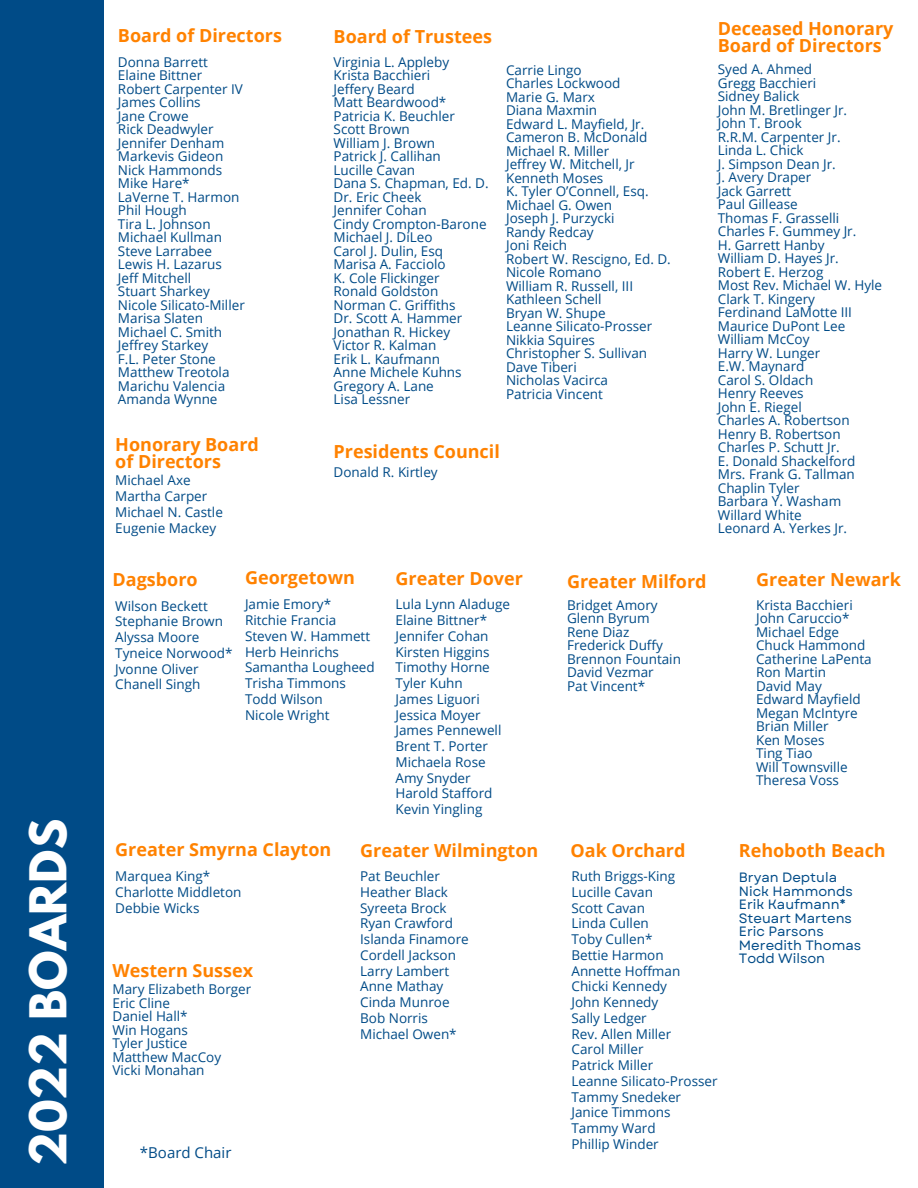
<style>
.page{position:relative;width:918px;height:1188px;background:#fff}
.page>*{position:absolute;margin:0;border:0;box-sizing:border-box;transform-origin:0 0}
.t1{font:700 45px "League Spartan";color:#fff}
.t2{font:700 18px/16.8px "Open Sans";color:#ff8200}
.t3{font:15px "Open Sans";color:#004b87}
.t4{font:13.5px/13.5px "Open Sans";color:#004b87}
.t5{font:13.5px/13.5px "Garet";color:#004b87}
</style>
<div class="page">
<div style="left:0;top:0;width:104px;height:1188px;background:#004b87"></div>
<h1 class="t1" style="left:26px;top:1166px;width:349px;rotate:-90deg">2022 BOARDS</h1>
<h2 class="t2" style="left:118px;top:27px;width:165px">Board of Directors</h2>
<p class="t4" style="left:118px;top:55px;width:128px">Donna Barrett<br>Elaine Bittner<br>Robert Carpenter IV<br>James Collins<br>Jane Crowe<br>Rick Deadwyler<br>Jennifer Denham<br>Markevis Gideon<br>Nick Hammonds<br>Mike Hare*<br>LaVerne T. Harmon<br>Phil Hough<br>Tira L. Johnson<br>Michael Kullman<br>Steve Larrabee<br>Lewis H. Lazarus<br>Jeff Mitchell<br>Stuart Sharkey<br>Nicole Silicato-Miller<br>Marisa Slaten<br>Michael C. Smith<br>Jeffrey Starkey<br>F.L. Peter Stone<br>Matthew Treotola<br>Marichu Valencia<br>Amanda Wynne</p>
<h2 class="t2" style="left:334px;top:28px;width:160px">Board of Trustees</h2>
<p class="t4" style="left:334px;top:55px;width:157px">Virginia L. Appleby<br>Krista Bacchieri<br>Jeffery Beard<br>Matt Beardwood*<br>Patricia K. Beuchler<br>Scott Brown<br>William J. Brown<br>Patrick J. Callihan<br>Lucille Cavan<br>Dana S. Chapman, Ed. D.<br>Dr. Eric Cheek<br>Jennifer Cohan<br>Cindy Crompton-Barone<br>Michael J. DiLeo<br>Carol J. Dulin, Esq<br>Marisa A. Facciolo<br>K. Cole Flickinger<br>Ronald Goldston<br>Norman C. Griffiths<br>Dr. Scott A. Hammer<br>Jonathan R. Hickey<br>Victor R. Kalman<br>Erik L. Kaufmann<br>Anne Michele Kuhns<br>Gregory A. Lane<br>Lisa Lessner</p>
<p class="t4" style="left:506px;top:63px;width:166px">Carrie Lingo<br>Charles Lockwood<br>Marie G. Marx<br>Diana Maxmin<br>Edward L. Mayfield, Jr.<br>Cameron B. McDonald<br>Michael R. Miller<br>Jeffrey W. Mitchell, Jr<br>Kenneth Moses<br>K. Tyler O’Connell, Esq.<br>Michael G. Owen<br>Joseph J. Purzycki<br>Randy Redcay<br>Joni Reich<br>Robert W. Rescigno, Ed. D.<br>Nicole Romano<br>William R. Russell, III<br>Kathleen Schell<br>Bryan W. Shupe<br>Leanne Silicato-Prosser<br>Nikkia Squires<br>Christopher S. Sullivan<br>Dave Tiberi<br>Nicholas Vacirca<br>Patricia Vincent</p>
<h2 class="t2" style="left:115px;top:436px;width:145px">Honorary Board of Directors</h2>
<h2 class="t2" style="left:334px;top:443px;width:168px">Presidents Council</h2>
<p class="t4" style="left:334px;top:465px;width:106px">Donald R. Kirtley</p>
<p class="t4" style="left:115px;top:472px;width:109px;line-height:15.8px">Michael Axe<br>Martha Carper<br>Michael N. Castle<br>Eugenie Mackey</p>
<h2 class="t2" style="left:718px;top:19px;width:177px">Deceased Honorary<br>Board of Directors</h2>
<p class="t4" style="left:718px;top:62px;width:166px">Syed A. Ahmed<br>Gregg Bacchieri<br>Sidney Balick<br>John M. Bretlinger Jr.<br>John T. Brook<br>R.R.M. Carpenter Jr.<br>Linda L. Chick<br>J. Simpson Dean Jr.<br>J. Avery Draper<br>Jack Garrett<br>Paul Gillease<br>Thomas F. Grasselli<br>Charles F. Gummey Jr.<br>H. Garrett Hanby<br>William D. Hayes Jr.<br>Robert E. Herzog<br>Most Rev. Michael W. Hyle<br>Clark T. Kingery<br>Ferdinand LaMotte III<br>Maurice DuPont Lee<br>William McCoy<br>Harry W. Lunger<br>E.W. Maynard<br>Carol S. Oldach<br>Henry Reeves<br>John E. Riegel<br>Charles A. Robertson<br>Henry B. Robertson<br>Charles P. Schutt Jr.<br>E. Donald Shackelford<br>Mrs. Frank G. Tallman<br>Chaplin Tyler<br>Barbara Y. Washam<br>Willard White<br>Leonard A. Yerkes Jr.</p>
<h2 class="t2" style="left:245px;top:568px;width:111px">Georgetown</h2>
<h2 class="t2" style="left:396px;top:569px;width:129px">Greater Dover</h2>
<p class="t4" style="left:245px;top:596px;width:131px;line-height:15.8px">Jamie Emory*<br>Ritchie Francia<br>Steven W. Hammett<br>Herb Heinrichs<br>Samantha Lougheed<br>Trisha Timmons<br>Todd Wilson<br>Nicole Wright</p>
<h2 class="t2" style="left:113px;top:571px;width:87px">Dagsboro</h2>
<p class="t4" style="left:115px;top:598px;width:119px;line-height:15.8px">Wilson Beckett<br>Stephanie Brown<br>Alyssa Moore<br>Tyneice Norwood*<br>Jvonne Oliver<br>Chanell Singh</p>
<p class="t4" style="left:396px;top:596px;width:116px;line-height:15.8px">Lula Lynn Aladuge<br>Elaine Bittner*<br>Jennifer Cohan<br>Kirsten Higgins<br>Timothy Horne<br>Tyler Kuhn<br>James Liguori<br>Jessica Moyer<br>James Pennewell<br>Brent T. Porter<br>Michaela Rose<br>Amy Snyder<br>Harold Stafford<br>Kevin Yingling</p>
<h2 class="t2" style="left:567px;top:572px;width:141px">Greater Milford</h2>
<p class="t4" style="left:567px;top:598px;width:115px">Bridget Amory<br>Glenn Byrum<br>Rene Diaz<br>Frederick Duffy<br>Brennon Fountain<br>David Vezmar<br>Pat Vincent*</p>
<h2 class="t2" style="left:756px;top:571px;width:146px">Greater Newark</h2>
<p class="t4" style="left:756px;top:598px;width:117px">Krista Bacchieri<br>John Caruccio*<br>Michael Edge<br>Chuck Hammond<br>Catherine LaPenta<br>Ron Martin<br>David May<br>Edward Mayfield<br>Megan McIntyre<br>Brian Miller<br>Ken Moses<br>Ting Tiao<br>Will Townsville<br>Theresa Voss</p>
<h2 class="t2" style="left:115px;top:840px;width:218px">Greater Smyrna Clayton</h2>
<p class="t4" style="left:115px;top:868px;width:128px;line-height:15.8px">Marquea King*<br>Charlotte Middleton<br>Debbie Wicks</p>
<h2 class="t2" style="left:113px;top:962px;width:142px">Western Sussex</h2>
<p class="t4" style="left:113px;top:982px;width:140px">Mary Elizabeth Borger<br>Eric Cline<br>Daniel Hall*<br>Win Hogans<br>Tyler Justice<br>Matthew MacCoy<br>Vicki Monahan</p>
<p class="t3" style="left:140px;top:1142px;width:93px">*Board Chair</p>
<h2 class="t2" style="left:360px;top:841px;width:180px">Greater Wilmington</h2>
<p class="t4" style="left:360px;top:868px;width:110px;line-height:15.8px">Pat Beuchler<br>Heather Black<br>Syreeta Brock<br>Ryan Crawford<br>Islanda Finamore<br>Cordell Jackson<br>Larry Lambert<br>Anne Mathay<br>Cinda Munroe<br>Bob Norris<br>Michael Owen*</p>
<h2 class="t2" style="left:571px;top:841px;width:116px">Oak Orchard</h2>
<p class="t4" style="left:571px;top:868px;width:148px;line-height:15.8px">Ruth Briggs-King<br>Lucille Cavan<br>Scott Cavan<br>Linda Cullen<br>Toby Cullen*<br>Bettie Harmon<br>Annette Hoffman<br>Chicki Kennedy<br>John Kennedy<br>Sally Ledger<br>Rev. Allen Miller<br>Carol Miller<br>Patrick Miller<br>Leanne Silicato-Prosser<br>Tammy Snedeker<br>Janice Timmons<br>Tammy Ward<br>Phillip Winder</p>
<h2 class="t2" style="left:739px;top:841px;width:148px">Rehoboth Beach</h2>
<p class="t5" style="left:739px;top:871px;width:124px">Bryan Deptula<br>Nick Hammonds<br>Erik Kaufmann*<br>Steuart Martens<br>Eric Parsons<br>Meredith Thomas<br>Todd Wilson</p>
</div>
